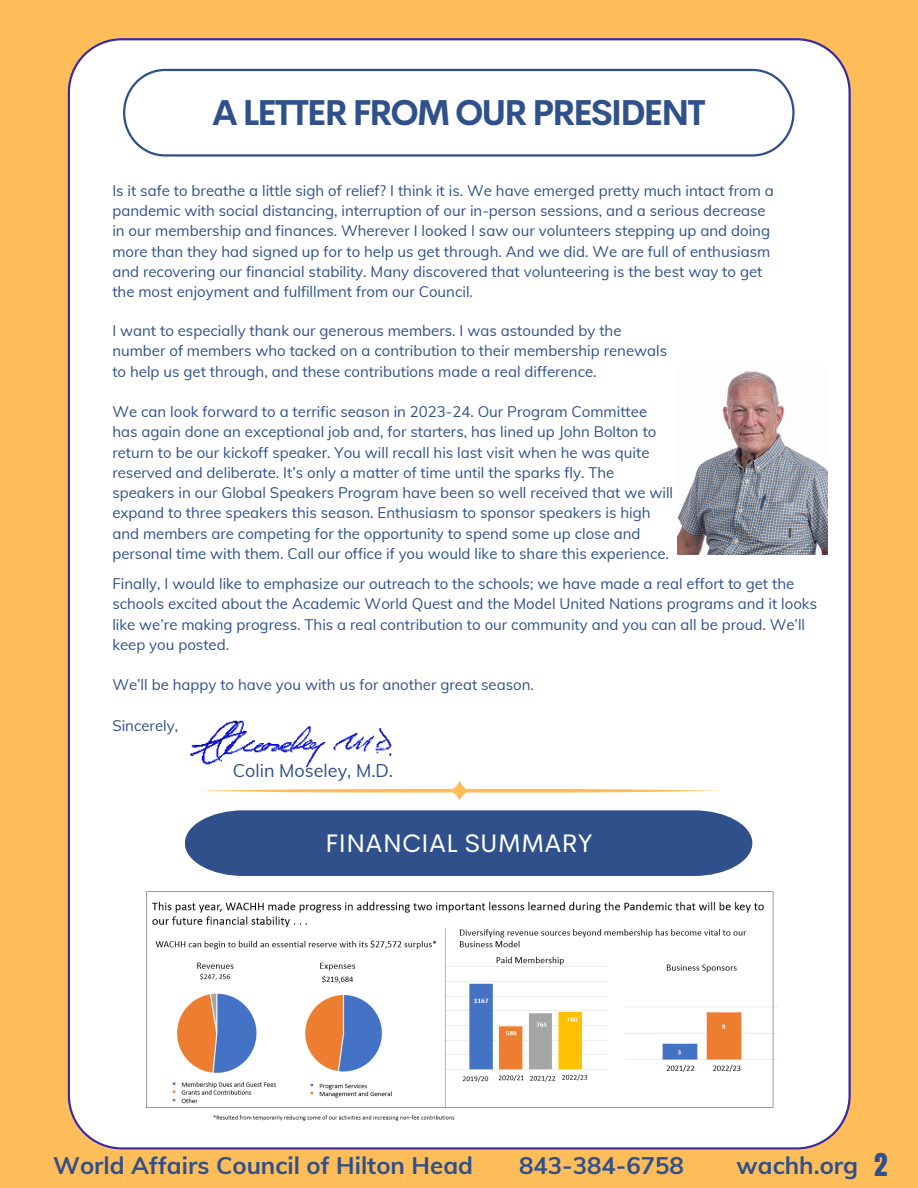
<style>
.page{position:relative;width:918px;height:1188px;background:#ffbd59}
.page>*{position:absolute;margin:0;border:0;box-sizing:border-box;transform-origin:0 0}
.t1{font:700 35.25px "Cerebri Sans";letter-spacing:-.065em;color:#2f508b}
.t2{font:27px "Anton";color:#2f508b}
.t3{font:25.5px "Cerebri Sans";color:#fff}
.t4{font:700 24px "Muli";color:#2f508b}
.t5{font:18px "Muli";color:#2f508b}
.t6{font:15px/20.2px "Muli";color:#2f508b}
</style>
<div class="page">
<div style="left:68px;top:38px;width:783px;height:1112px;background:#fff"></div>
<svg style="left:123px;top:69px;width:672px;height:88px;background:#f4f5f8"></svg>
<img style="left:677px;top:367px;width:151px;height:188px">
<svg style="left:198px;top:781px;width:522px;height:20px;background:#fff5e6"></svg>
<img style="left:190px;top:718px;width:204px;height:51px">
<div style="left:185px;top:810px;width:567px;height:66px;background:#2f508b"></div>
<img style="left:141px;top:885px;width:637px;height:242px">
<p class="t1" style="left:212px;top:89px;width:495px">A LETTER FROM OUR PRESIDENT</p>
<p class="t6" style="left:112px;top:180px;width:663px">Is it safe to breathe a little sigh of relief? I think it is. We have emerged pretty much intact from a pandemic with social distancing, interruption of our in-person sessions, and a serious decrease in our membership and finances. Wherever I looked I saw our volunteers stepping up and doing more than they had signed up for to help us get through. And we did. We are full of enthusiasm and recovering our financial stability. Many discovered that volunteering is the best way to get the most enjoyment and fulfillment from our Council.</p>
<p class="t6" style="left:112px;top:320px;width:556px">I want to especially thank our generous members. I was astounded by the number of members who tacked on a contribution to their membership renewals to help us get through, and these contributions made a real difference.</p>
<p class="t6" style="left:112px;top:401px;width:562px">We can look forward to a terrific season in 2023-24. Our Program Committee has again done an exceptional job and, for starters, has lined up John Bolton to return to be our kickoff speaker. You will recall his last visit when he was quite reserved and deliberate. It’s only a matter of time until the sparks fly. The speakers in our Global Speakers Program have been so well received that we will</p>
<p class="t6" style="left:112px;top:503px;width:558px">expand to three speakers this season. Enthusiasm to sponsor speakers is high and members are competing for the opportunity to spend some up close and personal time with them. Call our office if you would like to share this experience.</p>
<p class="t6" style="left:112px;top:573px;width:706px">Finally, I would like to emphasize our outreach to the schools; we have made a real effort to get the schools excited about the Academic World Quest and the Model United Nations programs and it looks like we’re making progress. This a real contribution to our community and you can all be proud. We’ll keep you posted.</p>
<p class="t6" style="left:112px;top:675px;width:423px">We’ll be happy to have you with us for another great season.</p>
<p class="t6" style="left:112px;top:715px;width:67px">Sincerely,</p>
<p class="t5" style="left:233px;top:759px;width:162px">Colin Moseley, M.D.</p>
<p class="t3" style="left:325px;top:826px;width:269px">FINANCIAL SUMMARY</p>
<p class="t4" style="left:53px;top:1150px;width:421px">World Affairs Council of Hilton Head</p>
<p class="t4" style="left:519px;top:1150px;width:166px">843-384-6758</p>
<p class="t4" style="left:737px;top:1150px;width:123px">wachh.org</p>
<p class="t2" style="left:874px;top:1145px;width:15px">2</p>
</div>
